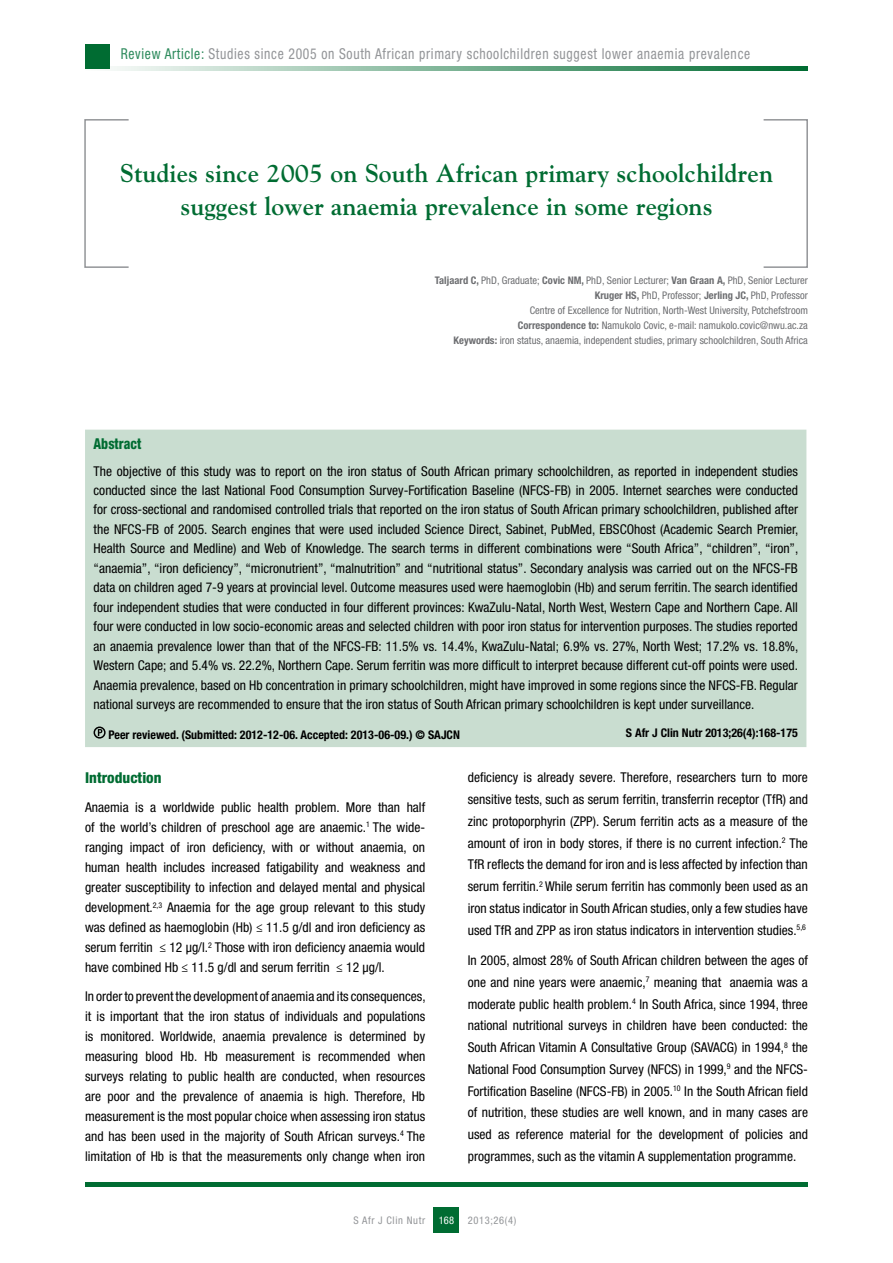
<style>
.page{position:relative;width:893px;height:1263px;background:#fff}
.page>*{position:absolute;margin:0;border:0;box-sizing:border-box;transform-origin:0 0}
.t1{font:700 25.5px/33px "Goudy";color:#006c32;text-align:center}
.t2{font:condensed 15px "Helvetica Neue LT Std";letter-spacing:.05em;color:#939598;scale:.91 1}
.t3{font:800 condensed 15px "Helvetica Neue LT Std";color:#006c32}
.t4{font:800 condensed 15px "Helvetica Neue LT Std";color:#006c32;scale:.9 1}
.t5{font:condensed 13.5px/20.1px "Helvetica Neue LT Std";color:#000;text-align:justify}
.t6{font:700 condensed 12px "Helvetica Neue LT Std";color:#000}
.t7{font:condensed 10.5px/15px "Helvetica Neue LT Std";color:#6d6e71;text-align:right}
.t8{font:condensed 10.5px "Helvetica Neue LT Std";letter-spacing:.06em;color:#939598}
.t9{font:condensed 10.5px "Helvetica Neue LT Std";color:#fff}
.s1{color:#2d8a5c}
.s2{font-weight:700}
</style>
<div class="page">
<div style="left:434px;top:1208px;width:25px;height:25px;background:#006c32"></div>
<div style="left:85px;top:1182px;width:723px;height:5px;background:#006c32"></div>
<svg style="left:85px;top:66px;width:723px;height:5px;background:#7bb294"></svg>
<div style="left:763px;top:119px;width:45px;height:149px;border:2px solid #939598"></div>
<div style="left:84px;top:119px;width:45px;height:149px;border:2px solid #939598"></div>
<div style="left:85px;top:44px;width:24px;height:24px;background:#006c32"></div>
<div style="left:85px;top:430px;width:721px;height:317px;background:#c9ddd0"></div>
<div style="left:94px;top:726px;width:12px;height:12px;border:2px solid #000;border-radius:50%"></div>
<svg style="left:98px;top:729px;width:4px;height:7px"></svg>
<p class="t2" style="left:121px;top:45px;width:693px"><span class="s1">Review Article:</span> Studies since 2005 on South African primary schoolchildren suggest lower anaemia prevalence</p>
<h1 class="t1" style="left:120px;top:156px;width:655px">Studies since 2005 on South African primary schoolchildren suggest lower anaemia prevalence in some regions</h1>
<p class="t7" style="left:435px;top:272px;width:374px"><span class="s2">Taljaard C,</span> PhD, Graduate; <span class="s2">Covic NM,</span> PhD, Senior Lecturer; <span class="s2">Van Graan A,</span> PhD, Senior Lecturer <span class="s2">Kruger HS,</span> PhD, Professor; <span class="s2">Jerling JC,</span> PhD, Professor<br>Centre of Excellence for Nutrition, North-West University, Potchefstroom<br><span class="s2">Correspondence to:</span> Namukolo Covic, e-mail: namukolo.covic@nwu.ac.za<br><span class="s2">Keywords:</span> iron status, anaemia, independent studies, primary schoolchildren, South Africa</p>
<p class="t4" style="left:94px;top:434px;width:55px">Abstract</p>
<p class="t5" style="left:94px;top:461px;width:706px;line-height:19.5px">The objective of this study was to report on the iron status of South African primary schoolchildren, as reported in independent studies conducted since the last National Food Consumption Survey-Fortification Baseline (NFCS-FB) in 2005. Internet searches were conducted for cross-sectional and randomised controlled trials that reported on the iron status of South African primary schoolchildren, published after the NFCS-FB of 2005. Search engines that were used included Science Direct, Sabinet, PubMed, EBSCOhost (Academic Search Premier, Health Source and Medline) and Web of Knowledge. The search terms in different combinations were “South Africa”, “children”, “iron”, “anaemia”, “iron deficiency”, “micronutrient”, “malnutrition” and “nutritional status”. Secondary analysis was carried out on the NFCS-FB data on children aged 7-9 years at provincial level. Outcome measures used were haemoglobin (Hb) and serum ferritin. The search identified four independent studies that were conducted in four different provinces: KwaZulu-Natal, North West, Western Cape and Northern Cape. All four were conducted in low socio-economic areas and selected children with poor iron status for intervention purposes. The studies reported an anaemia prevalence lower than that of the NFCS-FB: 11.5% vs. 14.4%, KwaZulu-Natal; 6.9% vs. 27%, North West; 17.2% vs. 18.8%, Western Cape; and 5.4% vs. 22.2%, Northern Cape. Serum ferritin was more difficult to interpret because different cut-off points were used.<br>Anaemia prevalence, based on Hb concentration in primary schoolchildren, might have improved in some regions since the NFCS-FB. Regular national surveys are recommended to ensure that the iron status of South African primary schoolchildren is kept under surveillance.</p>
<p class="t6" style="left:109px;top:727px;width:353px">Peer reviewed. (Submitted: 2012-12-06. Accepted: 2013-06-09.) © SAJCN</p>
<p class="t6" style="left:626px;top:725px;width:174px">S Afr J Clin Nutr 2013;26(4):168-175</p>
<p class="t3" style="left:85px;top:769px;width:78px">Introduction</p>
<p class="t5" style="left:85px;top:797px;width:342px">Anaemia is a worldwide public health problem. More than half of the world’s children of preschool age are anaemic.<sup>1</sup> The wide&shy;ranging impact of iron deficiency, with or without anaemia, on human health includes increased fatigability and weakness and greater susceptibility to infection and delayed mental and physical development.<sup>2,3</sup> Anaemia for the age group relevant to this study was defined as haemoglobin (Hb) ≤ 11.5 g/dl and iron deficiency as serum ferritin ≤ 12 µg/l.<sup>2</sup> Those with iron deficiency anaemia would have combined Hb ≤ 11.5 g/dl and serum ferritin ≤ 12 µg/l.</p>
<p class="t5" style="left:85px;top:986px;width:342px">In order to prevent the development of anaemia and its consequences, it is important that the iron status of individuals and populations is monitored. Worldwide, anaemia prevalence is determined by measuring blood Hb. Hb measurement is recommended when surveys relating to public health are conducted, when resources are poor and the prevalence of anaemia is high. Therefore, Hb measurement is the most popular choice when assessing iron status and has been used in the majority of South African surveys.<sup>4</sup> The limitation of Hb is that the measurements only change when iron</p>
<p class="t5" style="left:468px;top:766px;width:342px;line-height:21.8px">deficiency is already severe. Therefore, researchers turn to more sensitive tests, such as serum ferritin, transferrin receptor (TfR) and zinc protoporphyrin (ZPP). Serum ferritin acts as a measure of the amount of iron in body stores, if there is no current infection.<sup>2</sup> The TfR reflects the demand for iron and is less affected by infection than serum ferritin.<sup>2</sup> While serum ferritin has commonly been used as an iron status indicator in South African studies, only a few studies have used TfR and ZPP as iron status indicators in intervention studies.<sup>5,6</sup></p>
<p class="t5" style="left:468px;top:949px;width:342px;line-height:21.8px">In 2005, almost 28% of South African children between the ages of one and nine years were anaemic,<sup>7</sup> meaning that anaemia was a moderate public health problem.<sup>4</sup> In South Africa, since 1994, three national nutritional surveys in children have been conducted: the South African Vitamin A Consultative Group (SAVACG) in 1994,<sup>8</sup> the National Food Consumption Survey (NFCS) in 1999,<sup>9</sup> and the NFCS-Fortification Baseline (NFCS-FB) in 2005.<sup>10</sup> In the South African field of nutrition, these studies are well known, and in many cases are used as reference material for the development of policies and programmes, such as the vitamin A supplementation programme.</p>
<p class="t8" style="left:354px;top:1214px;width:73px">S Afr J Clin Nutr</p>
<p class="t8" style="left:468px;top:1214px;width:50px">2013;26(4)</p>
<p class="t9" style="left:439px;top:1214px;width:17px">168</p>
</div>
